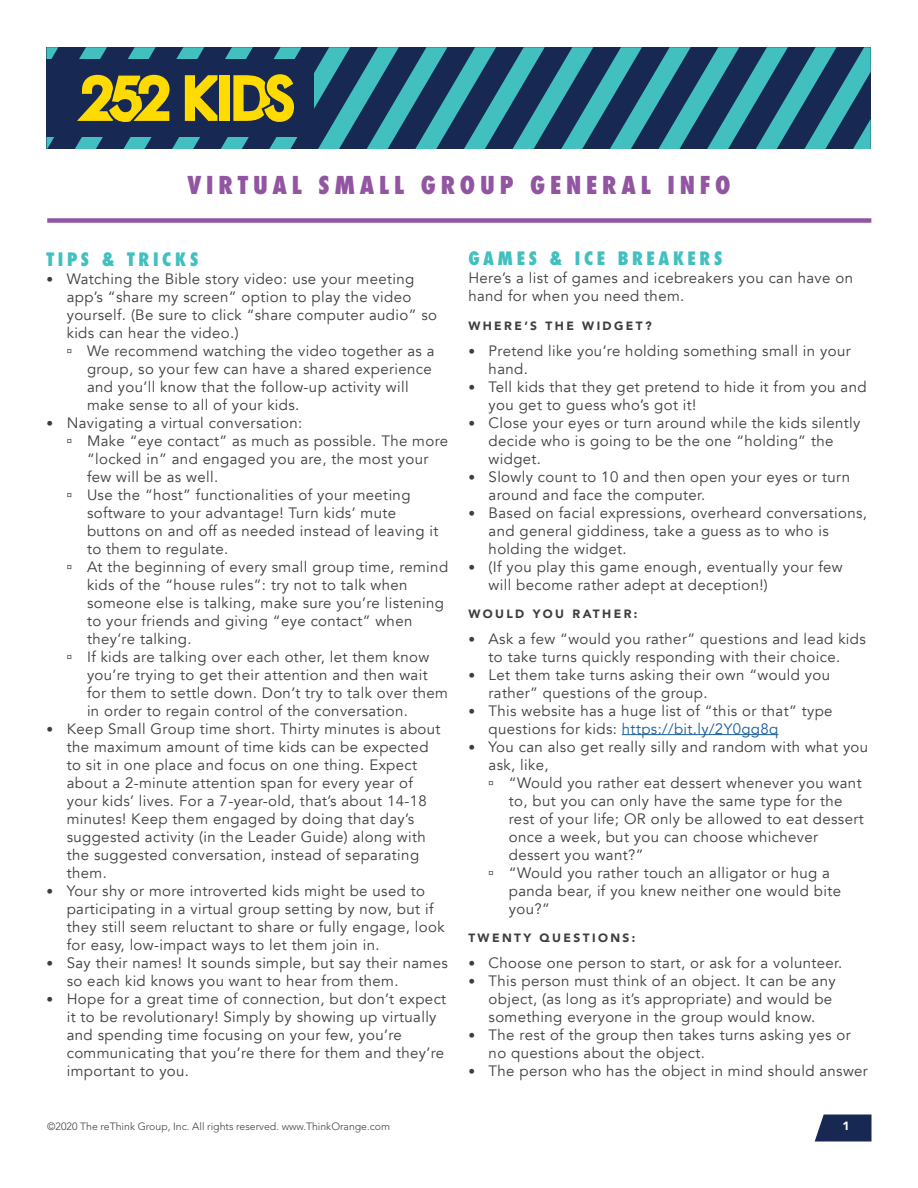
<style>
.page{position:relative;width:918px;height:1188px;background:#fff}
.page>*{position:absolute;margin:0;border:0;box-sizing:border-box;transform-origin:0 0}
.t1{font:800 condensed 24px "Futura";letter-spacing:.2em;color:#9255a2}
.t2{font:800 condensed 18px "Futura";letter-spacing:.2em;color:#42c0bf}
.t3{font:15px/18px "Avenir";letter-spacing:.025em;color:#3e3e3f}
.t4{font:900 12px "Avenir";letter-spacing:.2em;color:#3e3e3f}
.t5{font:900 12px "Avenir";color:#fff}
.t6{font:300 10.5px "Avenir LT Std";color:#3e3e3f}
.s1{font-size:13.5px}
.s2{color:#175d9e}
</style>
<div class="page">
<div style="left:47px;top:218px;width:824px;height:5px;background:#9255a2"></div>
<svg style="left:46px;top:47px;width:825px;height:102px;background:#35666f"></svg>
<svg style="left:815px;top:1114px;width:57px;height:28px;background:#314166"></svg>
<hr style="left:622px;top:734px;width:156px;height:1px;background:#175d9e">
<h1 class="t1" style="left:187px;top:169px;width:545px">VIRTUAL SMALL GROUP GENERAL INFO</h1>
<p class="t2" style="left:46px;top:247px;width:153px">TIPS &amp; TRICKS</p>
<p class="t3" style="left:67px;top:270px;width:372px;text-indent:-20px"><span class="s1">•</span> Watching the Bible story video: use your meeting app’s “share my screen” option to play the video yourself. (Be sure to click “share computer audio” so kids can hear the video.)</p>
<p class="t3" style="left:87px;top:342px;width:349px">We recommend watching the video together as a group, so your few can have a shared experience and you’ll know that the follow-up activity will make sense to all of your kids.</p>
<p class="t3" style="left:46px;top:414px;width:257px"><span class="s1">•</span> Navigating a virtual conversation:</p>
<p class="t3" style="left:87px;top:432px;width:363px">Make “eye contact” as much as possible. The more “locked in” and engaged you are, the most your few will be as well.</p>
<p class="t3" style="left:87px;top:486px;width:353px">Use the “host” functionalities of your meeting software to your advantage! Turn kids’ mute buttons on and off as needed instead of leaving it to them to regulate.</p>
<p class="t3" style="left:87px;top:558px;width:363px">At the beginning of every small group time, remind kids of the “house rules”: try not to talk when someone else is talking, make sure you’re listening to your friends and giving “eye contact” when they’re talking.</p>
<p class="t3" style="left:87px;top:648px;width:362px">If kids are talking over each other, let them know you’re trying to get their attention and then wait for them to settle down. Don’t try to talk over them in order to regain control of the conversation.</p>
<p class="t3" style="left:67px;top:720px;width:375px;text-indent:-20px"><span class="s1">•</span> Keep Small Group time short. Thirty minutes is about the maximum amount of time kids can be expected to sit in one place and focus on one thing. Expect about a 2-minute attention span for every year of your kids’ lives. For a 7-year-old, that’s about 14-18 minutes! Keep them engaged by doing that day’s suggested activity (in the Leader Guide) along with the suggested conversation, instead of separating them.</p>
<p class="t3" style="left:67px;top:882px;width:379px;text-indent:-20px"><span class="s1">•</span> Your shy or more introverted kids might be used to participating in a virtual group setting by now, but if they still seem reluctant to share or fully engage, look for easy, low-impact ways to let them join in.</p>
<p class="t3" style="left:67px;top:954px;width:383px;text-indent:-20px"><span class="s1">•</span> Say their names! It sounds simple, but say their names so each kid knows you want to hear from them.</p>
<p class="t3" style="left:67px;top:990px;width:381px;text-indent:-20px"><span class="s1">•</span> Hope for a great time of connection, but don’t expect it to be revolutionary! Simply by showing up virtually and spending time focusing on your few, you’re communicating that you’re there for them and they’re important to you.</p>
<p class="t2" style="left:468px;top:246px;width:255px">GAMES &amp; ICE BREAKERS</p>
<p class="t3" style="left:468px;top:270px;width:386px">Here’s a list of games and icebreakers you can have on hand for when you need them.</p>
<p class="t4" style="left:468px;top:316px;width:185px">WHERE’S THE WIDGET?</p>
<p class="t3" style="left:489px;top:342px;width:364px;text-indent:-20px"><span class="s1">•</span> Pretend like you’re holding something small in your hand.</p>
<p class="t3" style="left:489px;top:378px;width:379px;text-indent:-20px"><span class="s1">•</span> Tell kids that they get pretend to hide it from you and you get to guess who’s got it!</p>
<p class="t3" style="left:489px;top:414px;width:373px;text-indent:-20px"><span class="s1">•</span> Close your eyes or turn around while the kids silently decide who is going to be the one “holding” the widget.</p>
<p class="t3" style="left:489px;top:468px;width:363px;text-indent:-20px"><span class="s1">•</span> Slowly count to 10 and then open your eyes or turn around and face the computer.</p>
<p class="t3" style="left:489px;top:504px;width:380px;text-indent:-20px"><span class="s1">•</span> Based on facial expressions, overheard conversations, and general giddiness, take a guess as to who is holding the widget.</p>
<p class="t3" style="left:489px;top:558px;width:356px;text-indent:-20px"><span class="s1">•</span> (If you play this game enough, eventually your few will become rather adept at deception!)</p>
<p class="t4" style="left:468px;top:604px;width:171px">WOULD YOU RATHER:</p>
<p class="t3" style="left:468px;top:630px;width:399px;text-align:center"><span class="s1">•</span> Ask a few “would you rather” questions and lead kids to take turns quickly responding with their choice.</p>
<p class="t3" style="left:489px;top:666px;width:343px;text-indent:-20px"><span class="s1">•</span> Let them take turns asking their own “would you rather” questions of the group.</p>
<p class="t3" style="left:489px;top:702px;width:345px;text-indent:-20px"><span class="s1">•</span> This website has a huge list of “this or that” type questions for kids: <span class="s2">https://bit.ly/2Y0gg8q</span></p>
<p class="t3" style="left:489px;top:738px;width:381px;text-indent:-20px"><span class="s1">•</span> You can also get really silly and random with what you ask, like,</p>
<p class="t3" style="left:509px;top:774px;width:356px">“Would you rather eat dessert whenever you want to, but you can only have the same type for the rest of your life; OR only be allowed to eat dessert once a week, but you can choose whichever dessert you want?”</p>
<p class="t3" style="left:509px;top:864px;width:334px">“Would you rather touch an alligator or hug a panda bear, if you knew neither one would bite you?”</p>
<p class="t4" style="left:468px;top:928px;width:169px">TWENTY QUESTIONS:</p>
<p class="t3" style="left:468px;top:954px;width:376px"><span class="s1">•</span> Choose one person to start, or ask for a volunteer.</p>
<p class="t3" style="left:489px;top:972px;width:349px;text-indent:-20px"><span class="s1">•</span> This person must think of an object. It can be any object, (as long as it’s appropriate) and would be something everyone in the group would know.</p>
<p class="t3" style="left:489px;top:1026px;width:364px;text-indent:-20px"><span class="s1">•</span> The rest of the group then takes turns asking yes or no questions about the object.</p>
<p class="t3" style="left:468px;top:1062px;width:401px"><span class="s1">•</span> The person who has the object in mind should answer</p>
<p class="t6" style="left:47px;top:1120px;width:344px">©2020 The reThink Group, Inc. All rights reserved. www.ThinkOrange.com</p>
<p class="t5" style="left:843px;top:1115px;width:9px">1</p>
</div>
